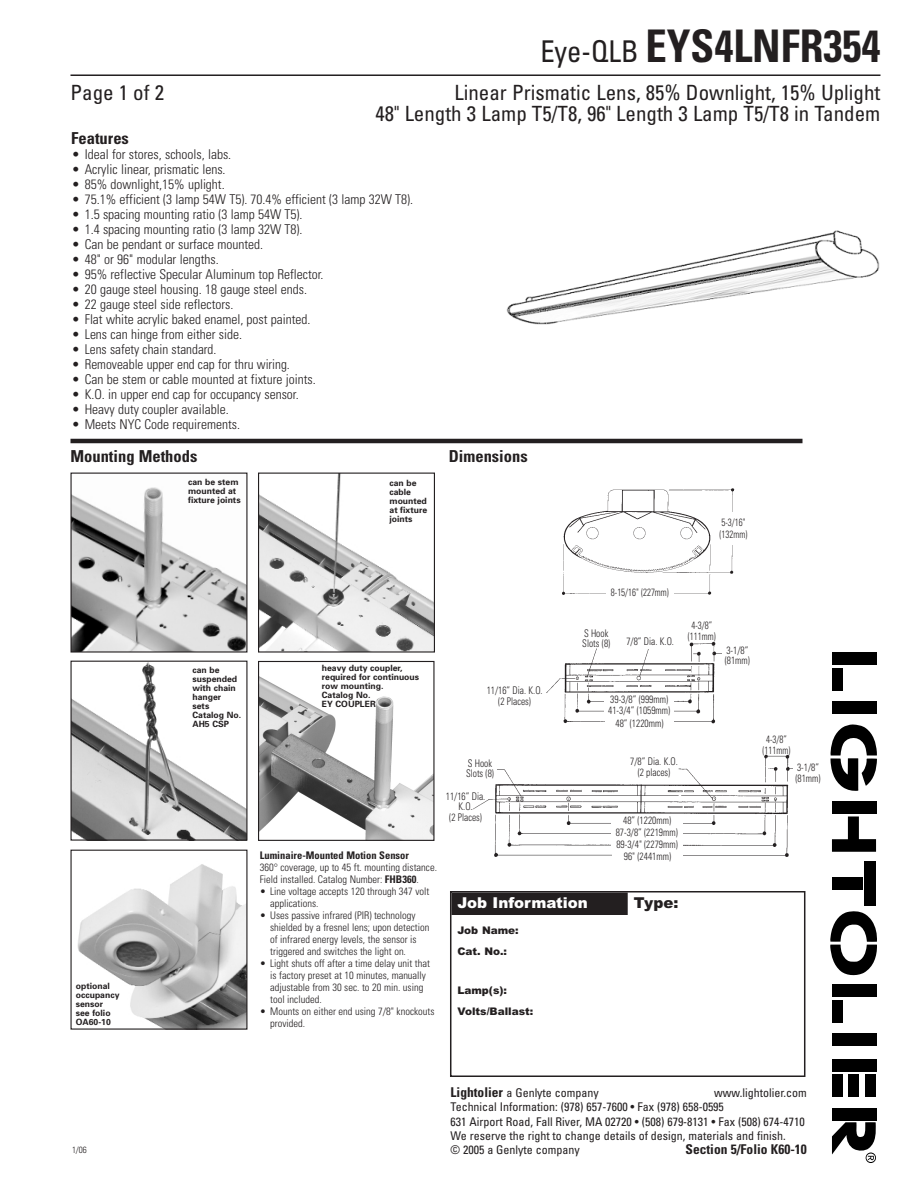
<style>
.page{position:relative;width:918px;height:1188px;background:#fff}
.page>*{position:absolute;margin:0;border:0;box-sizing:border-box;transform-origin:0 0}
.t1{font:700 condensed 45px "Univers";color:#231f20;scale:.95 1}
.t2{font:condensed 21px/21px "Univers";color:#231f20;text-align:right}
.t3{font:700 condensed 16.5px "Univers";color:#231f20}
.t4{font:900 15px "Arial";color:#fff}
.t5{font:900 15px "Arial";color:#231f20}
.t6{font:300 condensed 13.5px "Univers";color:#231f20}
.t7{font:700 condensed 13.5px "Univers";color:#231f20}
.t8{font:condensed 12px/14.2px "Univers";color:#231f20}
.t9{font:300 condensed 10.5px/12px "Univers";color:#231f20}
.t10{font:300 condensed 10.5px/10.5px "Univers";color:#231f20;scale:.9 1}
.t11{font:300 condensed 10.5px/10.5px "Univers";color:#231f20;text-align:center;scale:.85 1}
.t12{font:900 10.5px/21px "Arial";color:#231f20}
.t13{font:700 condensed 10.5px "Univers";color:#231f20}
.t14{font:300 condensed 9px "Univers";color:#231f20}
.t15{font:700 8.7px/9px "Univers";color:#231f20}
.s1{font-weight:400;font-size:30px}
.s2{font-weight:700}
.s3{font-weight:700;font-size:13.5px}
</style>
<div class="page">
<svg style="left:830px;top:724px;width:47px;height:67px"></svg>
<svg style="left:830px;top:911px;width:47px;height:65px"></svg>
<div style="left:832px;top:652px;width:44px;height:13px;background:#000"></div>
<div style="left:832px;top:701px;width:44px;height:12px;background:#000"></div>
<div style="left:832px;top:801px;width:44px;height:13px;background:#000"></div>
<svg style="left:832px;top:816px;width:44px;height:36px"></svg>
<div style="left:865px;top:861px;width:11px;height:45px;background:#000"></div>
<div style="left:832px;top:984px;width:44px;height:13px;background:#000"></div>
<div style="left:832px;top:1000px;width:11px;height:23px;background:#000"></div>
<div style="left:832px;top:1059px;width:44px;height:12px;background:#000"></div>
<div style="left:832px;top:1074px;width:11px;height:23px;background:#000"></div>
<div style="left:848px;top:1074px;width:11px;height:23px;background:#000"></div>
<div style="left:865px;top:1074px;width:11px;height:23px;background:#000"></div>
<div style="left:832px;top:1108px;width:44px;height:12px;background:#000"></div>
<div style="left:832px;top:1034px;width:44px;height:12px;background:#000"></div>
<div style="left:832px;top:878px;width:30px;height:12px;background:#000"></div>
<div style="left:832px;top:668px;width:11px;height:23px;background:#000"></div>
<svg style="left:832px;top:1122px;width:44px;height:41px"></svg>
<hr style="left:70px;top:439px;width:732px;height:4px;background:#231f20">
<img style="left:506px;top:230px;width:374px;height:95px">
<div style="left:451px;top:892px;width:177px;height:23px;background:#231f20"></div>
<div style="left:450px;top:891px;width:355px;height:186px;border:2px solid #231f20"></div>
<hr style="left:70px;top:74px;width:810px;height:2px;background:#231f20">
<img style="left:562px;top:488px;width:173px;height:107px">
<img style="left:546px;top:641px;width:176px;height:83px">
<div style="left:621px;top:635px;width:58px;height:14px;background:#fff"></div>
<div style="left:606px;top:584px;width:68px;height:18px;background:#fff"></div>
<div style="left:715px;top:513px;width:37px;height:32px;background:#fff"></div>
<img style="left:585px;top:526px;width:16px;height:15px">
<img style="left:678px;top:525px;width:16px;height:16px">
<img style="left:631px;top:525px;width:16px;height:16px">
<div style="left:605px;top:694px;width:69px;height:14px;background:#fff"></div>
<div style="left:604px;top:705px;width:70px;height:13px;background:#fff"></div>
<div style="left:605px;top:717px;width:69px;height:15px;background:#fff"></div>
<img style="left:72px;top:487px;width:173px;height:164px">
<img style="left:260px;top:475px;width:173px;height:176px">
<div style="left:258px;top:473px;width:177px;height:180px;border:1px solid #231f20"></div>
<img style="left:72px;top:663px;width:173px;height:176px">
<div style="left:70px;top:661px;width:177px;height:180px;border:1px solid #231f20"></div>
<img style="left:77px;top:864px;width:168px;height:164px">
<div style="left:70px;top:850px;width:177px;height:180px;border:1px solid #231f20"></div>
<img style="left:260px;top:677px;width:173px;height:162px">
<div style="left:258px;top:661px;width:177px;height:180px;border:1px solid #231f20"></div>
<img style="left:472px;top:754px;width:321px;height:103px">
<div style="left:611px;top:815px;width:72px;height:14px;background:#fff"></div>
<div style="left:611px;top:826px;width:71px;height:13px;background:#fff"></div>
<div style="left:611px;top:838px;width:72px;height:13px;background:#fff"></div>
<div style="left:612px;top:850px;width:71px;height:14px;background:#fff"></div>
<h1 class="t1" style="left:540px;top:30px;width:359px"><span class="s1">Eye-QLB</span> EYS4LNFR354</h1>
<h2 class="t2" style="left:70px;top:84px;width:95px">Page 1 of 2</h2>
<h2 class="t2" style="left:376px;top:84px;width:506px">Linear Prismatic Lens, 85% Downlight, 15% Uplight<br>48" Length 3 Lamp T5/T8, 96" Length 3 Lamp T5/T8 in Tandem</h2>
<p class="t3" style="left:71px;top:132px;width:59px">Features</p>
<p class="t6" style="left:72px;top:149px;width:161px">• Ideal for stores, schools, labs.</p>
<p class="t6" style="left:72px;top:164px;width:155px">• Acrylic linear, prismatic lens.</p>
<p class="t6" style="left:72px;top:179px;width:154px">• 85% downlight,15% uplight.</p>
<p class="t6" style="left:72px;top:194px;width:343px">• 75.1% efficient (3 lamp 54W T5). 70.4% efficient (3 lamp 32W T8).</p>
<p class="t6" style="left:72px;top:209px;width:232px">• 1.5 spacing mounting ratio (3 lamp 54W T5).</p>
<p class="t6" style="left:72px;top:224px;width:232px">• 1.4 spacing mounting ratio (3 lamp 32W T8).</p>
<p class="t6" style="left:72px;top:239px;width:193px">• Can be pendant or surface mounted.</p>
<p class="t6" style="left:72px;top:254px;width:148px">• 48" or 96" modular lengths.</p>
<p class="t6" style="left:72px;top:269px;width:253px">• 95% reflective Specular Aluminum top Reflector.</p>
<p class="t6" style="left:72px;top:284px;width:237px">• 20 gauge steel housing. 18 gauge steel ends.</p>
<p class="t6" style="left:72px;top:299px;width:163px">• 22 gauge steel side reflectors.</p>
<p class="t6" style="left:72px;top:314px;width:240px">• Flat white acrylic baked enamel, post painted.</p>
<p class="t6" style="left:72px;top:329px;width:172px">• Lens can hinge from either side.</p>
<p class="t6" style="left:72px;top:344px;width:146px">• Lens safety chain standard.</p>
<p class="t6" style="left:72px;top:359px;width:220px">• Removeable upper end cap for thru wiring.</p>
<p class="t6" style="left:72px;top:374px;width:245px">• Can be stem or cable mounted at fixture joints.</p>
<p class="t6" style="left:72px;top:389px;width:228px">• K.O. in upper end cap for occupancy sensor.</p>
<p class="t6" style="left:72px;top:404px;width:159px">• Heavy duty coupler available.</p>
<p class="t6" style="left:72px;top:419px;width:170px">• Meets NYC Code requirements.</p>
<p class="t3" style="left:70px;top:450px;width:128px">Mounting Methods</p>
<p class="t3" style="left:449px;top:450px;width:80px">Dimensions</p>
<p class="t15" style="left:188px;top:478px;width:54px">can be stem mounted at fixture joints</p>
<p class="t15" style="left:390px;top:479px;width:39px">can be cable mounted at fixture joints</p>
<p class="t11" style="left:720px;top:517px;width:34px;line-height:12px;text-align:left">5-3/16" (132mm)</p>
<p class="t15" style="left:76px;top:982px;width:45px">optional occupancy sensor<br>see folio<br>OA60-10</p>
<p class="t15" style="left:193px;top:666px;width:50px">can be suspended with chain hanger<br>sets<br>Catalog No.<br>AH5 CSP</p>
<p class="t15" style="left:322px;top:664px;width:99px">heavy duty coupler, required for continuous row mounting.<br>Catalog No.<br>EY COUPLER</p>
<p class="t10" style="left:487px;top:686px;width:64px;text-align:center">11/16” Dia. K.O. (2 Places)</p>
<p class="t11" style="left:611px;top:588px;width:70px">8-15/16" (227mm)</p>
<p class="t10" style="left:582px;top:629px;width:33px">S Hook<br>Slots (8)</p>
<p class="t10" style="left:626px;top:637px;width:54px">7/8” Dia. K.O.</p>
<p class="t10" style="left:608px;top:695px;width:71px;line-height:11.2px">39-3/8” (999mm)<br>41-3/4” (1059mm)</p>
<p class="t10" style="left:616px;top:719px;width:55px">48” (1220mm)</p>
<p class="t11" style="left:688px;top:621px;width:34px">4-3/8” (111mm)</p>
<p class="t10" style="left:725px;top:646px;width:29px">3-1/8” (81mm)</p>
<p class="t13" style="left:260px;top:851px;width:151px">Luminaire-Mounted Motion Sensor</p>
<p class="t9" style="left:260px;top:862px;width:179px">360° coverage, up to 45 ft. mounting distance.<br>Field installed. Catalog Number: <span class="s2">FHB360</span>.</p>
<p class="t9" style="left:270px;top:886px;width:161px;text-indent:-10px">• Line voltage accepts 120 through 347 volt applications.</p>
<p class="t9" style="left:270px;top:910px;width:161px;text-indent:-10px">• Uses passive infrared (PIR) technology shielded by a fresnel lens; upon detection of infrared energy levels, the sensor is triggered and switches the light on.</p>
<p class="t9" style="left:270px;top:958px;width:161px;text-indent:-10px">• Light shuts off after a time delay unit that is factory preset at 10 minutes, manually adjustable from 30 sec. to 20 min. using tool included.</p>
<p class="t9" style="left:270px;top:1006px;width:166px;text-indent:-10px">• Mounts on either end using 7/8" knockouts provided.</p>
<p class="t10" style="left:466px;top:759px;width:33px">S Hook<br>Slots (8)</p>
<p class="t10" style="left:630px;top:758px;width:54px;text-align:center">7/8” Dia. K.O. (2 places)</p>
<p class="t10" style="left:446px;top:792px;width:45px;text-align:center">11/16” Dia.<br>K.O.<br>(2 Places)</p>
<p class="t10" style="left:616px;top:816px;width:71px;line-height:11.7px;text-align:center">48” (1220mm)<br>87-3/8” (2219mm)<br>89-3/4" (2279mm)<br>96" (2441mm)</p>
<p class="t4" style="left:457px;top:898px;width:132px">Job Information</p>
<p class="t5" style="left:634px;top:898px;width:46px">Type:</p>
<p class="t12" style="left:457px;top:921px;width:63px">Job Name:<br>Cat. No.:</p>
<p class="t12" style="left:457px;top:981px;width:77px">Lamp(s):<br>Volts/Ballast:</p>
<p class="t11" style="left:763px;top:735px;width:34px">4-3/8” (111mm)</p>
<p class="t10" style="left:796px;top:763px;width:29px">3-1/8” (81mm)</p>
<p class="t14" style="left:72px;top:1146px;width:16px">1/06</p>
<p class="t8" style="left:451px;top:1087px;width:150px"><span class="s3">Lightolier</span> a Genlyte company</p>
<p class="t8" style="left:451px;top:1087px;width:358px;text-indent:264px">www.lightolier.com Technical Information: (978) 657-7600 • Fax (978) 658-0595<br>631 Airport Road, Fall River, MA 02720 • (508) 679-8131 • Fax (508) 674-4710<br>We reserve the right to change details of design, materials and finish.<br>© 2005 a Genlyte company</p>
<p class="t7" style="left:686px;top:1144px;width:123px">Section 5/Folio K60-10</p>
</div>
